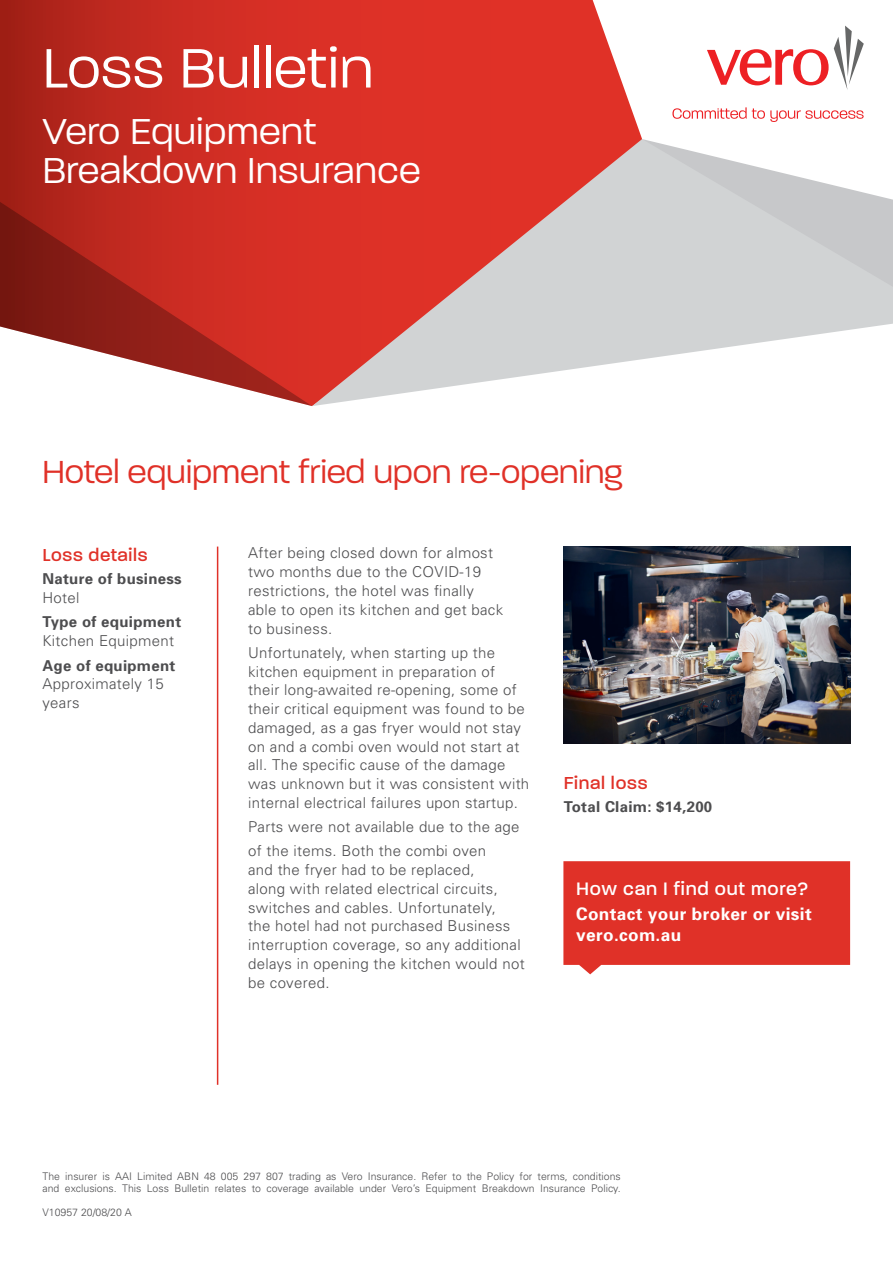
<style>
.page{position:relative;width:893px;height:1263px;background:#fff}
.page>*{position:absolute;margin:0;border:0;box-sizing:border-box;transform-origin:0 0}
.t1{font:300 60px "Paralucent";letter-spacing:.02em;color:#fff}
.t2{font:300 39px/39px "Paralucent";letter-spacing:.02em;color:#fff}
.t3{font:300 34.5px "Paralucent";letter-spacing:.01em;color:#e03128}
.t4{font:500 19.5px "Paralucent";letter-spacing:.04em;color:#fff}
.t5{font:500 18.75px "Paralucent";letter-spacing:.04em;color:#e03128}
.t6{font:700 17.25px/21px "Univers";letter-spacing:.02em;color:#fff}
.t7{font:300 15px/18.8px "Univers";letter-spacing:.02em;color:#4d4d4f}
.t8{font:700 15px "Univers";letter-spacing:.02em;color:#4d4d4f}
.t9{font:300 10.5px/12px "Univers";color:#4d4d4f}
</style>
<div class="page">
<img style="left:563px;top:547px;width:287px;height:196px">
<svg style="left:563px;top:861px;width:287px;height:113px;background:#e24139"></svg>
<svg style="left:0;top:0;width:593px;height:188px;background:#ca2b22"></svg>
<svg style="left:312px;top:82px;width:581px;height:324px"></svg>
<svg style="left:642px;top:200px;width:251px;height:87px;background:#cecfd1"></svg>
<svg style="left:593px;top:1px;width:300px;height:199px"></svg>
<svg style="left:0;top:188px;width:312px;height:218px"></svg>
<svg style="left:707px;top:26px;width:157px;height:64px"></svg>
<svg style="left:672px;top:107px;width:192px;height:15px"></svg>
<hr style="left:217px;top:547px;width:1px;height:538px;background:#e03128">
<h1 class="t1" style="left:43px;top:33px;width:332px">Loss Bulletin</h1>
<h2 class="t2" style="left:43px;top:111px;width:379px">Vero Equipment<br>Breakdown Insurance</h2>
<h3 class="t3" style="left:43px;top:452px;width:582px">Hotel equipment fried upon re-opening</h3>
<p class="t5" style="left:43px;top:543px;width:107px">Loss details</p>
<p class="t8" style="left:43px;top:570px;width:141px">Nature of business</p>
<p class="t7" style="left:43px;top:588px;width:39px">Hotel</p>
<p class="t8" style="left:43px;top:613px;width:140px">Type of equipment</p>
<p class="t7" style="left:43px;top:631px;width:133px">Kitchen Equipment</p>
<p class="t8" style="left:43px;top:656px;width:134px">Age of equipment</p>
<p class="t7" style="left:43px;top:675px;width:123px">Approximately 15 years</p>
<p class="t7" style="left:248px;top:544px;width:257px">After being closed down for almost two months due to the COVID-19 restrictions, the hotel was finally able to open its kitchen and get back to business.</p>
<p class="t7" style="left:248px;top:643px;width:283px">Unfortunately, when starting up the kitchen equipment in preparation of their long-awaited re-opening, some of their critical equipment was found to be damaged, as a gas fryer would not stay on and a combi oven would not start at all. The specific cause of the damage was unknown but it was consistent with internal electrical failures upon startup.</p>
<p class="t7" style="left:248px;top:815px;width:273px;line-height:24.3px">Parts were not available due to the age of the items. Both the combi oven</p>
<p class="t7" style="left:248px;top:860px;width:278px">and the fryer had to be replaced,<br>along with related electrical circuits, switches and cables. Unfortunately,<br>the hotel had not purchased Business interruption coverage, so any additional delays in opening the kitchen would not be covered.</p>
<p class="t5" style="left:564px;top:772px;width:85px">Final loss</p>
<p class="t8" style="left:564px;top:798px;width:150px">Total Claim: $14,200</p>
<h3 class="t4" style="left:576px;top:877px;width:233px">How can I find out more?</h3>
<p class="t6" style="left:576px;top:904px;width:237px">Contact your broker or visit vero.com.au</p>
<p class="t9" style="left:43px;top:1170px;width:580px">The insurer is AAI Limited ABN 48 005 297 807 trading as Vero Insurance. Refer to the Policy for terms, conditions and exclusions. This Loss Bulletin relates to coverage available under Vero’s Equipment Breakdown Insurance Policy.</p>
<p class="t9" style="left:43px;top:1206px;width:91px">V10957 20/08/20 A</p>
</div>
